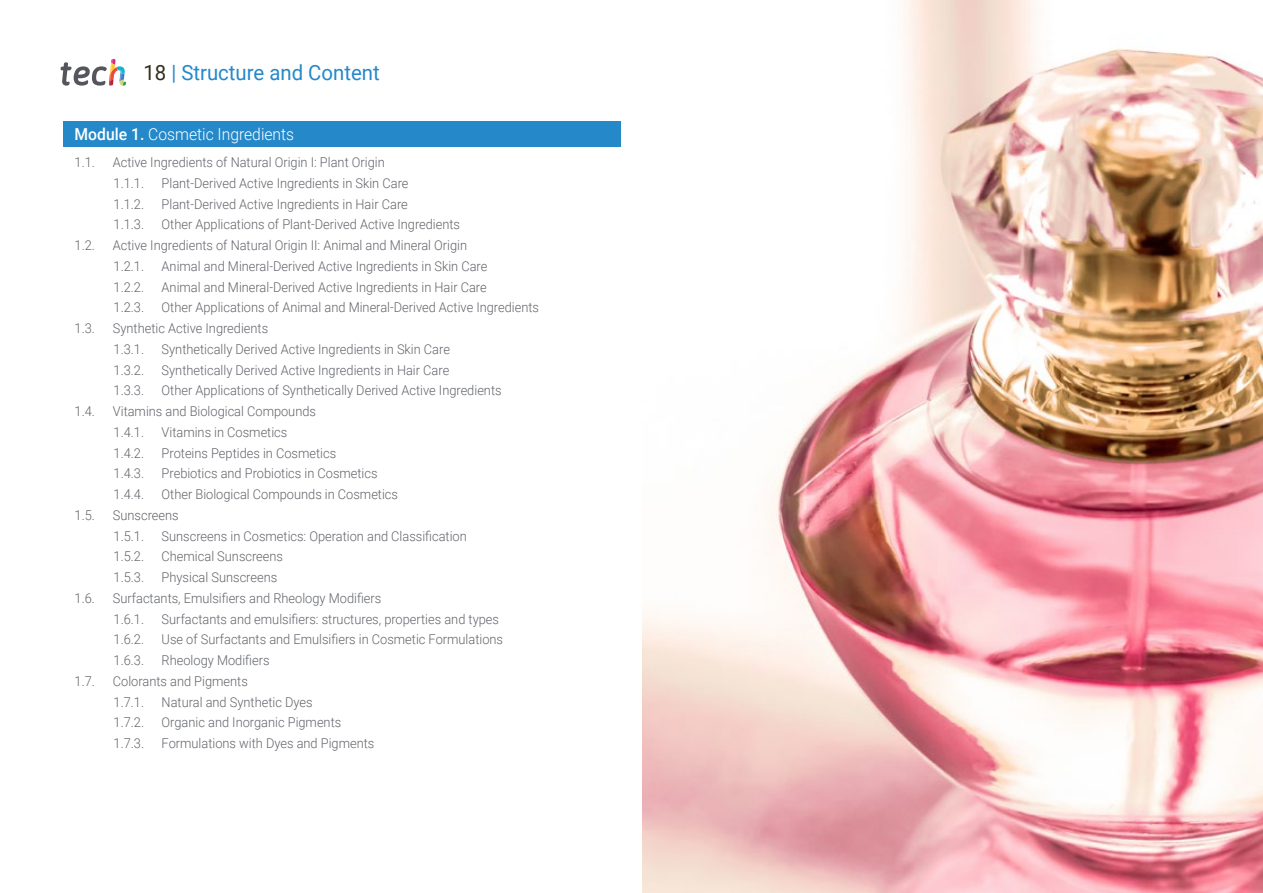
<style>
.page{position:relative;width:1263px;height:893px;background:#fff}
.page>*{position:absolute;margin:0;border:0;box-sizing:border-box;transform-origin:0 0}
.t1{font:21px "Roboto";color:#2488c9}
.t2{font:300 16.5px "Roboto";color:#fff;scale:.95 1}
.t3{font:300 13.5px/20.7px "Roboto";color:#61646a;scale:.95 1}
.s1{color:#312e20}
.s2{font-weight:500}
</style>
<div class="page">
<svg style="left:61px;top:59px;width:65px;height:27px"></svg>
<div style="left:64px;top:121px;width:557px;height:25px;background:#2488c9"></div>
<img style="left:642px;top:0;width:621px;height:893px">
<h1 class="t1" style="left:144px;top:57px;width:238px"><span class="s1">18</span> | Structure and Content</h1>
<p class="t2" style="left:75px;top:123px;width:233px"><span class="s2">Module 1.</span> Cosmetic Ingredients</p>
<p class="t3" style="left:75px;top:151px;width:23px">1.1.</p>
<p class="t3" style="left:113px;top:151px;width:288px">Active Ingredients of Natural Origin I: Plant Origin<br>1.1.1.</p>
<p class="t3" style="left:162px;top:172px;width:261px">Plant-Derived Active Ingredients in Skin Care</p>
<p class="t3" style="left:114px;top:193px;width:34px">1.1.2.</p>
<p class="t3" style="left:162px;top:193px;width:261px">Plant-Derived Active Ingredients in Hair Care</p>
<p class="t3" style="left:114px;top:214px;width:34px">1.1.3.</p>
<p class="t3" style="left:162px;top:214px;width:316px">Other Applications of Plant-Derived Active Ingredients</p>
<p class="t3" style="left:75px;top:234px;width:23px">1.2.</p>
<p class="t3" style="left:113px;top:234px;width:374px">Active Ingredients of Natural Origin II: Animal and Mineral Origin<br>1.2.1.</p>
<p class="t3" style="left:162px;top:255px;width:344px">Animal and Mineral-Derived Active Ingredients in Skin Care</p>
<p class="t3" style="left:114px;top:276px;width:34px">1.2.2.</p>
<p class="t3" style="left:162px;top:276px;width:344px">Animal and Mineral-Derived Active Ingredients in Hair Care</p>
<p class="t3" style="left:114px;top:297px;width:34px">1.2.3.</p>
<p class="t3" style="left:162px;top:297px;width:399px">Other Applications of Animal and Mineral-Derived Active Ingredients</p>
<p class="t3" style="left:75px;top:317px;width:23px">1.3.</p>
<p class="t3" style="left:113px;top:317px;width:165px">Synthetic Active Ingredients<br>1.3.1.</p>
<p class="t3" style="left:162px;top:338px;width:305px">Synthetically Derived Active Ingredients in Skin Care</p>
<p class="t3" style="left:114px;top:359px;width:34px">1.3.2.</p>
<p class="t3" style="left:162px;top:359px;width:304px">Synthetically Derived Active Ingredients in Hair Care</p>
<p class="t3" style="left:114px;top:380px;width:34px">1.3.3.</p>
<p class="t3" style="left:162px;top:380px;width:359px">Other Applications of Synthetically Derived Active Ingredients</p>
<p class="t3" style="left:75px;top:400px;width:23px">1.4.</p>
<p class="t3" style="left:113px;top:400px;width:215px">Vitamins and Biological Compounds<br>1.4.1.</p>
<p class="t3" style="left:162px;top:421px;width:134px">Vitamins in Cosmetics</p>
<p class="t3" style="left:114px;top:442px;width:34px">1.4.2.</p>
<p class="t3" style="left:162px;top:442px;width:185px">Proteins Peptides in Cosmetics</p>
<p class="t3" style="left:114px;top:463px;width:34px">1.4.3.</p>
<p class="t3" style="left:162px;top:463px;width:229px">Prebiotics and Probiotics in Cosmetics</p>
<p class="t3" style="left:114px;top:483px;width:34px">1.4.4.</p>
<p class="t3" style="left:162px;top:483px;width:250px">Other Biological Compounds in Cosmetics</p>
<p class="t3" style="left:75px;top:504px;width:23px">1.5.</p>
<p class="t3" style="left:113px;top:504px;width:71px">Sunscreens<br>1.5.1.</p>
<p class="t3" style="left:162px;top:525px;width:323px">Sunscreens in Cosmetics: Operation and Classification</p>
<p class="t3" style="left:114px;top:546px;width:34px">1.5.2.</p>
<p class="t3" style="left:162px;top:546px;width:129px">Chemical Sunscreens</p>
<p class="t3" style="left:114px;top:566px;width:34px">1.5.3.</p>
<p class="t3" style="left:162px;top:566px;width:123px">Physical Sunscreens</p>
<p class="t3" style="left:75px;top:587px;width:23px">1.6.</p>
<p class="t3" style="left:113px;top:587px;width:284px">Surfactants, Emulsifiers and Rheology Modifiers<br>1.6.1.</p>
<p class="t3" style="left:162px;top:608px;width:357px">Surfactants and emulsifiers: structures, properties and types</p>
<p class="t3" style="left:114px;top:629px;width:34px">1.6.2.</p>
<p class="t3" style="left:162px;top:629px;width:361px">Use of Surfactants and Emulsifiers in Cosmetic Formulations</p>
<p class="t3" style="left:114px;top:649px;width:34px">1.6.3.</p>
<p class="t3" style="left:162px;top:649px;width:115px">Rheology Modifiers</p>
<p class="t3" style="left:75px;top:670px;width:23px">1.7.</p>
<p class="t3" style="left:113px;top:670px;width:144px">Colorants and Pigments<br>1.7.1.</p>
<p class="t3" style="left:162px;top:691px;width:160px">Natural and Synthetic Dyes</p>
<p class="t3" style="left:114px;top:712px;width:34px">1.7.2.</p>
<p class="t3" style="left:162px;top:712px;width:191px">Organic and Inorganic Pigments</p>
<p class="t3" style="left:114px;top:732px;width:34px">1.7.3.</p>
<p class="t3" style="left:162px;top:732px;width:225px">Formulations with Dyes and Pigments</p>
</div>
